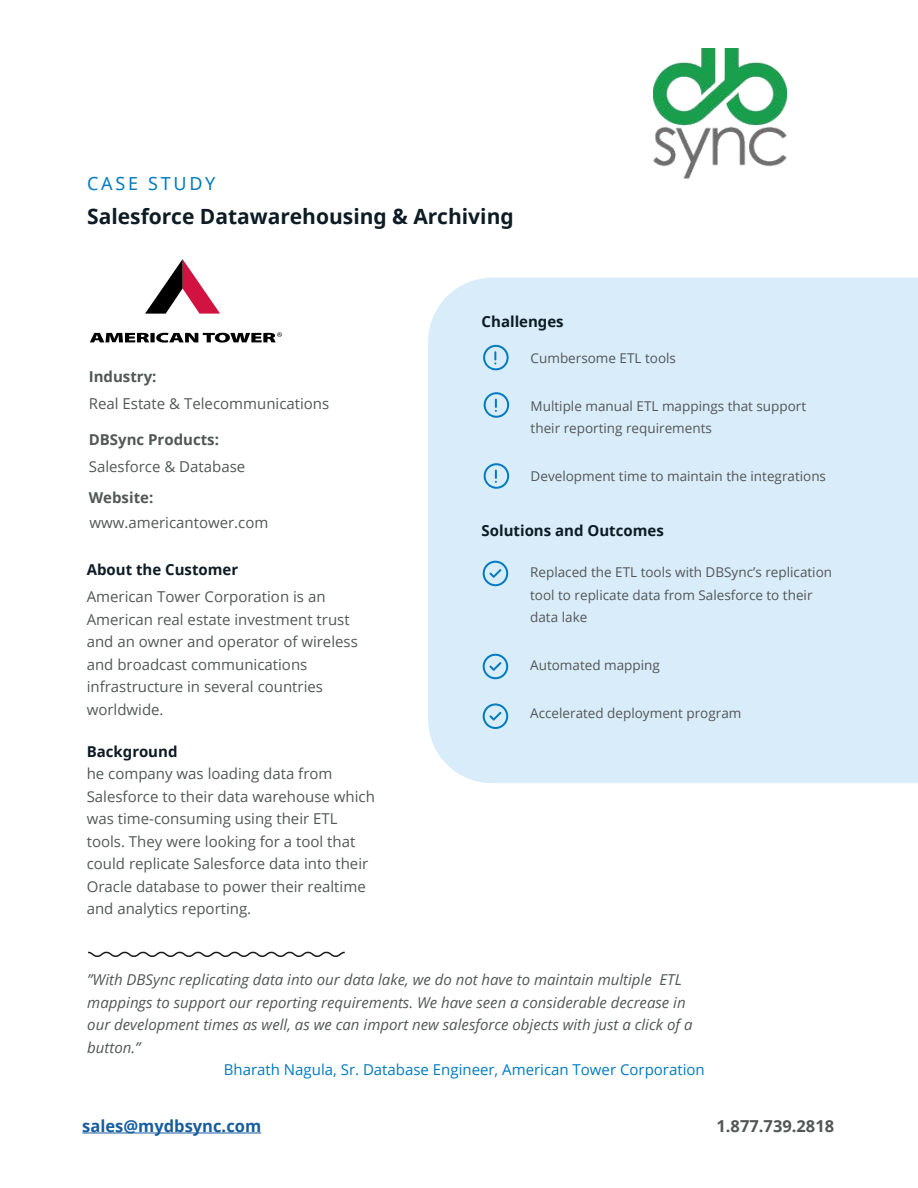
<style>
.page{position:relative;width:918px;height:1188px;background:#fff}
.page>*{position:absolute;margin:0;border:0;box-sizing:border-box;transform-origin:0 0}
.Text_medium{font:700 21px "Noto Sans";color:#0d1c24}
.TOC3{font:18px "Noto Sans";letter-spacing:.15em;color:#007ac0}
.Text_small{font:700 16.5px "Open Sans";color:#175d9e}
.Text_small-2{font:700 16.5px "Open Sans";color:#525756}
.Text_medium-2{font:15px/22.5px "Open Sans";color:#525756}
.Text_quote{font:italic 15px/22.5px "Open Sans";color:#525756}
.Text_small_color{font:15px "Open Sans";color:#007ac0}
.t1{font:700 15px "Noto Sans";color:#0d1c24}
.Text_medium_bold{font:700 15px "Open Sans";color:#525756}
.Text_medium-3{font:13.5px/22.5px "Open Sans";color:#525756}
</style>
<div class="page">
<div style="left:428px;top:278px;width:490px;height:505px;background:#d9ecfa"></div>
<div style="left:482px;top:311px;width:205px;height:34px;background:#d9ecfa"></div>
<div style="left:530px;top:567px;width:303px;height:194px;background:#d9ecfa"></div>
<div style="left:531px;top:353px;width:302px;height:151px;background:#d9ecfa"></div>
<div style="left:482px;top:520px;width:216px;height:41px;background:#d9ecfa"></div>
<svg style="left:483px;top:561px;width:25px;height:25px"></svg>
<svg style="left:483px;top:654px;width:25px;height:25px"></svg>
<svg style="left:483px;top:703px;width:25px;height:26px"></svg>
<svg style="left:482px;top:345px;width:27px;height:26px"></svg>
<svg style="left:483px;top:392px;width:26px;height:27px"></svg>
<svg style="left:483px;top:463px;width:26px;height:27px"></svg>
<svg style="left:88px;top:951px;width:257px;height:6px"></svg>
<img style="left:653px;top:49px;width:134px;height:130px">
<hr style="left:82px;top:1133px;width:179px;height:1px;background:#175d9e">
<svg style="left:145px;top:259px;width:75px;height:55px"></svg>
<svg style="left:90px;top:332px;width:192px;height:11px"></svg>
<p class="TOC3" style="left:87px;top:171px;width:130px">CASE STUDY</p>
<p class="Text_medium" style="left:87px;top:201px;width:428px">Salesforce Datawarehousing &amp; Archiving</p>
<p class="Text_medium_bold" style="left:89px;top:366px;width:69px">Industry:</p>
<p class="Text_medium-2" style="left:89px;top:392px;width:242px">Real Estate &amp; Telecommunications</p>
<p class="Text_medium_bold" style="left:89px;top:429px;width:132px">DBSync Products:</p>
<p class="Text_medium-2" style="left:89px;top:455px;width:158px">Salesforce &amp; Database</p>
<p class="Text_medium_bold" style="left:89px;top:487px;width:66px">Website:</p>
<p class="Text_medium-2" style="left:89px;top:511px;width:181px">www.americantower.com</p>
<p class="t1" style="left:87px;top:559px;width:153px">About the Customer</p>
<p class="Text_medium-2" style="left:87px;top:585px;width:273px">American Tower Corporation is an<br>American real estate investment trust and an owner and operator of wireless and broadcast communications infrastructure in several countries worldwide.</p>
<p class="t1" style="left:87px;top:741px;width:92px">Background</p>
<p class="Text_medium-2" style="left:87px;top:762px;width:290px">he company was loading data from Salesforce to their data warehouse which was time-consuming using their ETL tools. They were looking for a tool that could replicate Salesforce data into their Oracle database to power their realtime and analytics reporting.</p>
<p class="t1" style="left:482px;top:311px;width:84px">Challenges</p>
<p class="Text_medium-3" style="left:531px;top:346px;width:147px">Cumbersome ETL tools</p>
<p class="Text_medium-3" style="left:531px;top:394px;width:277px">Multiple manual ETL mappings that support their reporting requirements</p>
<p class="Text_medium-3" style="left:531px;top:465px;width:297px">Development time to maintain the integrations</p>
<p class="t1" style="left:482px;top:520px;width:184px">Solutions and Outcomes</p>
<p class="Text_medium-3" style="left:530px;top:561px;width:303px">Replaced the ETL tools with DBSync’s replication tool to replicate data from Salesforce to their data lake</p>
<p class="Text_medium-3" style="left:530px;top:654px;width:131px">Automated mapping</p>
<p class="Text_medium-3" style="left:530px;top:702px;width:213px">Accelerated deployment program</p>
<p class="Text_quote" style="left:87px;top:968px;width:607px">”With DBSync replicating data into our data lake, we do not have to maintain multiple ETL mappings to support our reporting requirements. We have seen a considerable decrease in our development times as well, as we can import new salesforce objects with just a click of a button.”</p>
<p class="Text_small_color" style="left:224px;top:1059px;width:482px">Bharath Nagula, Sr. Database Engineer, American Tower Corporation</p>
<p class="Text_small" style="left:82px;top:1114px;width:180px">sales@mydbsync.com</p>
<p class="Text_small-2" style="left:717px;top:1114px;width:119px">1.877.739.2818</p>
</div>
